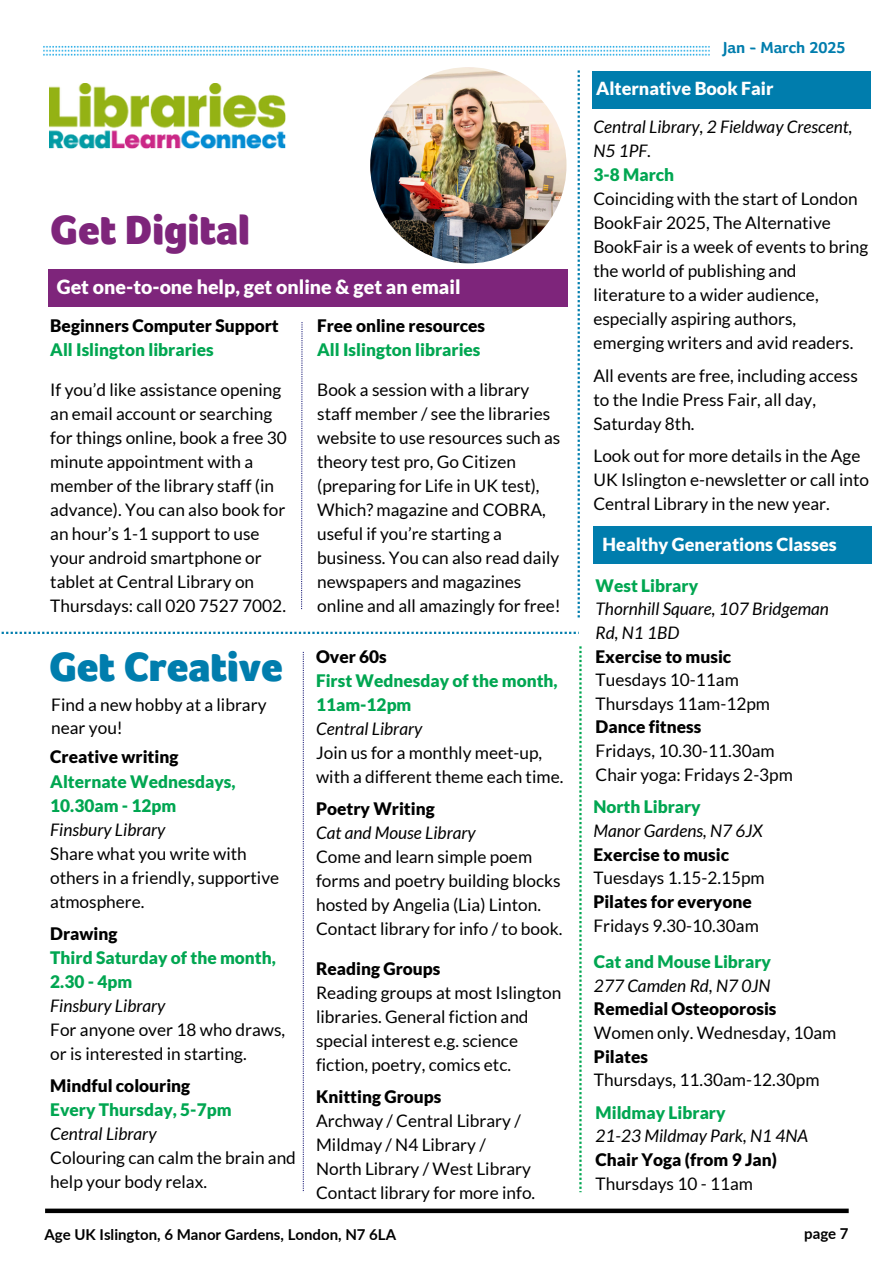
<style>
.page{position:relative;width:894px;height:1264px;background:#fff}
.page>*{position:absolute;margin:0;border:0;box-sizing:border-box;transform-origin:0 0}
.t1{font:900 42px "Foco";color:#007dad}
.t2{font:900 42px "Foco";color:#7e257b}
.t3{font:900 19.5px "Lato";color:#fff}
.t4{font:900 18px "Lato";color:#fff}
.t5{font:17.25px/24px "Lato";color:#000}
.t6{font:italic 17.25px/23.7px "Lato";color:#000}
.t7{font:900 17.25px/24px "Lato";color:#000}
.t8{font:900 17.25px/24px "Lato";color:#00a651}
.t9{font:700 16.5px "Foco Age UK";color:#007dad}
.t10{font:700 15px "Lato";color:#000}
.s1{color:#00a651}
.s2{color:#000}
.s3{font-weight:900}
.s4{font-weight:900;color:#00a651}
.s5{font-style:italic}
.s6{font-weight:900;font-style:normal;color:#00a651}
.s7{font-weight:900;font-style:normal}
.s8{font-style:normal}
</style>
<div class="page">
<div style="left:45px;top:1208px;width:803px;height:5px;background:#000"></div>
<div style="left:48px;top:269px;width:519px;height:37px;background:#7e257b"></div>
<img style="left:49px;top:83px;width:236px;height:65px">
<svg style="left:579px;top:646px;width:2px;height:546px"></svg>
<img style="left:44px;top:45px;width:666px;height:11px">
<svg style="left:301px;top:322px;width:1px;height:287px"></svg>
<svg style="left:577px;top:70px;width:2px;height:547px"></svg>
<img style="left:370px;top:67px;width:196px;height:196px;border-radius:50%">
<div style="left:591px;top:71px;width:278px;height:38px;background:#007dad"></div>
<svg style="left:303px;top:652px;width:1px;height:540px"></svg>
<div style="left:593px;top:526px;width:278px;height:38px;background:#007dad"></div>
<svg style="left:1px;top:631px;width:575px;height:3px"></svg>
<p class="t2" style="left:50px;top:206px;width:201px">Get Digital</p>
<h2 class="t3" style="left:57px;top:275px;width:405px">Get one-to-one help, get online &amp; get an email</h2>
<h4 class="t7" style="left:50px;top:313px;width:230px">Beginners Computer Support<br><span class="s1">All Islington libraries</span></h4>
<h4 class="t5" style="left:50px;top:377px;width:238px">If you’d like assistance opening an email account or searching for things online, book a free 30 minute appointment with a member of the library staff (in advance). You can also book for an hour’s 1-1 support to use your android smartphone or tablet at Central Library on<br>Thursdays: call 020 7527 7002.</h4>
<h4 class="t8" style="left:317px;top:313px;width:169px"><span class="s2">Free online resources<br></span>All Islington libraries</h4>
<p class="t5" style="left:317px;top:377px;width:245px">Book a session with a library staff member / see the libraries website to use resources such as theory test pro, Go Citizen (preparing for Life in UK test),<br>Which? magazine and COBRA, useful if you’re starting a business. You can also read daily newspapers and magazines online and all amazingly for free!</p>
<h4 class="t1" style="left:49px;top:643px;width:235px">Get Creative</h4>
<p class="t5" style="left:316px;top:644px;width:249px"><span class="s3">Over 60s<br></span><span class="s4">First Wednesday of the month,<br>11am-12pm<br></span><span class="s5">Central Library<br></span>Join us for a monthly meet-up, with a different theme each time.</p>
<h2 class="t5" style="left:316px;top:796px;width:248px"><span class="s3">Poetry Writing<br></span><span class="s5">Cat and Mouse Library<br></span>Come and learn simple poem forms and poetry building blocks hosted by Angelia (Lia) Linton.<br>Contact library for info / to book.</h2>
<h4 class="t5" style="left:316px;top:956px;width:247px"><span class="s3">Reading Groups<br></span>Reading groups at most Islington libraries. General fiction and special interest e.g. science fiction, poetry, comics etc.</h4>
<p class="t5" style="left:316px;top:1084px;width:221px"><span class="s3">Knitting Groups<br></span>Archway / Central Library /<br>Mildmay / N4 Library /<br>North Library / West Library<br>Contact library for more info.</p>
<h4 class="t5" style="left:51px;top:692px;width:217px">Find a new hobby at a library near you!</h4>
<h1 class="t5" style="left:50px;top:744px;width:230px"><span class="s3">Creative writing<br></span><span class="s4">Alternate Wednesdays,<br>10.30am - 12pm<br></span><span class="s5">Finsbury Library<br></span>Share what you write with others in a friendly, supportive atmosphere.</h1>
<h4 class="t5" style="left:50px;top:920px;width:236px"><span class="s3">Drawing<br></span><span class="s4">Third Saturday of the month,<br>2.30 - 4pm<br></span><span class="s5">Finsbury Library<br></span>For anyone over 18 who draws, or is interested in starting.</h4>
<h4 class="t5" style="left:50px;top:1072px;width:247px"><span class="s3">Mindful colouring<br></span><span class="s4">Every Thursday, 5-7pm<br></span><span class="s5">Central Library<br></span>Colouring can calm the brain and help your body relax.</h4>
<p class="t10" style="left:44px;top:1224px;width:353px">Age UK Islington, 6 Manor Gardens, London, N7 6LA</p>
<p class="t9" style="left:722px;top:38px;width:124px">Jan - March 2025</p>
<h1 class="t4" style="left:596px;top:77px;width:179px">Alternative Book Fair</h1>
<h2 class="t5" style="left:593px;top:115px;width:276px"><span class="s5">Central Library, 2 Fieldway Crescent,<br>N5 1PF.<br></span><span class="s4">3-8 March<br></span>Coinciding with the start of London<br>BookFair 2025, The Alternative<br>BookFair is a week of events to bring the world of publishing and literature to a wider audience, especially aspiring authors, emerging writers and avid readers.</h2>
<h3 class="t5" style="left:593px;top:363px;width:266px">All events are free, including access to the Indie Press Fair, all day,<br>Saturday 8th.</h3>
<h4 class="t5" style="left:593px;top:443px;width:277px">Look out for more details in the Age<br>UK Islington e-newsletter or call into<br>Central Library in the new year.</h4>
<p class="t4" style="left:602px;top:533px;width:236px">Healthy Generations Classes</p>
<h4 class="t5" style="left:595px;top:573px;width:235px"><span class="s4">West Library<br></span><span class="s5">Thornhill Square, 107 Bridgeman<br>Rd, N1 1BD<br></span><span class="s3">Exercise to music<br></span>Tuesdays 10-11am<br>Thursdays 11am-12pm<br><span class="s3">Dance fitness<br></span>Fridays, 10.30-11.30am<br>Chair yoga: Fridays 2-3pm</h4>
<h4 class="t5" style="left:593px;top:794px;width:173px"><span class="s4">North Library<br></span><span class="s5">Manor Gardens, N7 6JX<br></span><span class="s3">Exercise to music<br></span>Tuesdays 1.15-2.15pm<br><span class="s3">Pilates for everyone<br></span>Fridays 9.30-10.30am</h4>
<p class="t5" style="left:593px;top:949px;width:244px"><span class="s4">Cat and Mouse Library<br></span><span class="s5">277 Camden Rd, N7 0JN<br></span><span class="s3">Remedial Osteoporosis<br></span>Women only. Wednesday, 10am<br><span class="s3">Pilates<br></span>Thursdays, 11.30am-12.30pm</p>
<h4 class="t6" style="left:595px;top:1100px;width:214px"><span class="s6">Mildmay Library<br></span>21-23 Mildmay Park, N1 4NA<br><span class="s7">Chair Yoga (from 9 Jan)<br></span><span class="s8">Thursdays 10 - 11am</span></h4>
<h3 class="t10" style="left:804px;top:1224px;width:46px">page 7</h3>
</div>
